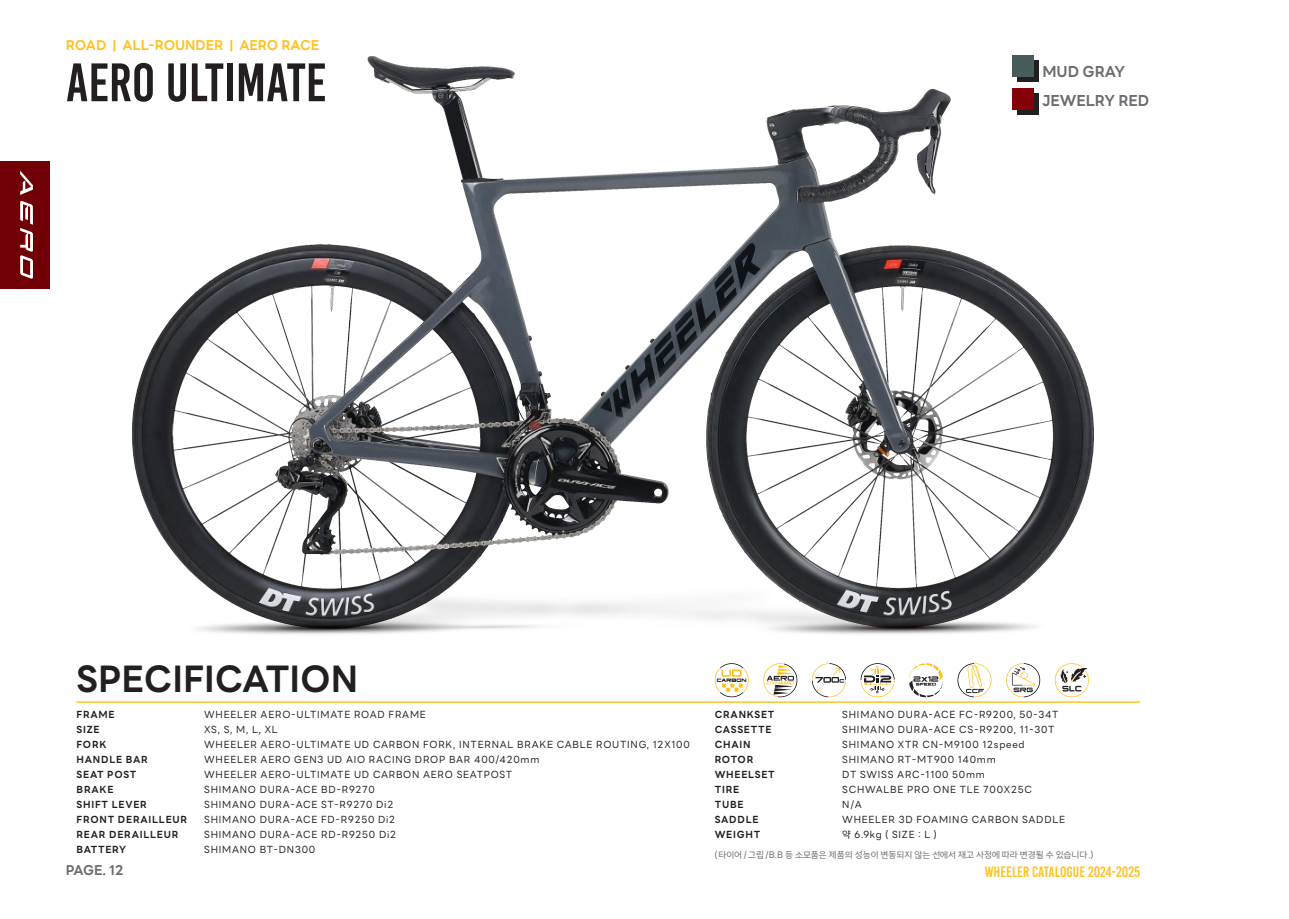
<style>
.page{position:relative;width:1289px;height:919px;background:#fff}
.page>*{position:absolute;margin:0;border:0;box-sizing:border-box;transform-origin:0 0}
.t1{font:54px "Bebas Kai";color:#231f20}
.t2{font:700 36px "LINE Seed Sans KR";color:#231f20}
.t3{font:15px "Bebas Kai";color:#fec221}
.t4{font:700 15px "LINE Seed Sans KR";color:#6c6d70}
.t5{font:700 13.5px "LINE Seed Sans KR";color:#fec221}
.t6{font:700 13.5px "LINE Seed Sans KR";letter-spacing:-.02em;color:#6c6d70}
.t7{font:9.75px "LINE Seed Sans KR";letter-spacing:.08em;color:#231f20}
.t8{font:700 9.75px "LINE Seed Sans KR";letter-spacing:.08em;color:#231f20}
.t9{font:9px "LINE Seed Sans KR";color:#6c6d70}
</style>
<div class="page">
<img style="left:131px;top:55px;width:963px;height:579px">
<hr style="left:77px;top:701px;width:1063px;height:1px;background:#fec221">
<div style="left:1017px;top:61px;width:22px;height:21px;background:#231f20"></div>
<svg style="left:1017px;top:94px;width:22px;height:21px"></svg>
<div style="left:1012px;top:88px;width:21px;height:21px;background:#840109"></div>
<div style="left:1012px;top:55px;width:21px;height:22px;background:#465d5c"></div>
<svg style="left:714px;top:663px;width:35px;height:35px"></svg>
<svg style="left:812px;top:663px;width:34px;height:34px"></svg>
<svg style="left:957px;top:663px;width:34px;height:34px"></svg>
<svg style="left:1006px;top:663px;width:34px;height:34px"></svg>
<svg style="left:763px;top:663px;width:35px;height:35px"></svg>
<svg style="left:860px;top:663px;width:34px;height:34px"></svg>
<svg style="left:909px;top:663px;width:33px;height:34px"></svg>
<svg style="left:1054px;top:663px;width:34px;height:34px"></svg>
<div style="left:0;top:161px;width:50px;height:127px;background:#700005"></div>
<svg style="left:20px;top:171px;width:13px;height:24px"></svg>
<svg style="left:20px;top:201px;width:13px;height:77px"></svg>
<p class="t5" style="left:66px;top:38px;width:255px">ROAD | ALL-ROUNDER | AERO RACE</p>
<p class="t1" style="left:66px;top:53px;width:262px">AERO ULTIMATE</p>
<p class="t4" style="left:1042px;top:64px;width:84px">MUD GRAY</p>
<p class="t4" style="left:1042px;top:93px;width:108px">JEWELRY RED</p>
<p class="t2" style="left:77px;top:662px;width:283px">SPECIFICATION</p>
<p class="t8" style="left:77px;top:709px;width:40px">FRAME</p>
<p class="t8" style="left:77px;top:724px;width:25px">SIZE</p>
<p class="t8" style="left:77px;top:739px;width:31px">FORK</p>
<p class="t8" style="left:77px;top:754px;width:73px">HANDLE BAR</p>
<p class="t8" style="left:77px;top:769px;width:61px">SEAT POST</p>
<p class="t8" style="left:77px;top:784px;width:38px">BRAKE</p>
<p class="t8" style="left:77px;top:799px;width:72px">SHIFT LEVER</p>
<p class="t8" style="left:77px;top:814px;width:112px">FRONT DERAILLEUR</p>
<p class="t8" style="left:77px;top:829px;width:103px">REAR DERAILLEUR</p>
<p class="t8" style="left:77px;top:844px;width:51px">BATTERY</p>
<p class="t7" style="left:204px;top:709px;width:223px">WHEELER AERO-ULTIMATE ROAD FRAME</p>
<p class="t7" style="left:204px;top:724px;width:75px">XS, S, M, L, XL</p>
<p class="t7" style="left:204px;top:739px;width:487px">WHEELER AERO-ULTIMATE UD CARBON FORK, INTERNAL BRAKE CABLE ROUTING, 12X100</p>
<p class="t7" style="left:204px;top:754px;width:336px">WHEELER AERO GEN3 UD AIO RACING DROP BAR 400/420mm</p>
<p class="t7" style="left:204px;top:769px;width:309px">WHEELER AERO-ULTIMATE UD CARBON AERO SEATPOST</p>
<p class="t7" style="left:204px;top:784px;width:172px">SHIMANO DURA-ACE BD-R9270</p>
<p class="t7" style="left:204px;top:799px;width:190px">SHIMANO DURA-ACE ST-R9270 Di2</p>
<p class="t7" style="left:204px;top:814px;width:192px">SHIMANO DURA-ACE FD-R9250 Di2</p>
<p class="t7" style="left:204px;top:829px;width:193px">SHIMANO DURA-ACE RD-R9250 Di2</p>
<p class="t7" style="left:204px;top:844px;width:113px">SHIMANO BT-DN300</p>
<p class="t8" style="left:714px;top:709px;width:61px">CRANKSET</p>
<p class="t8" style="left:714px;top:724px;width:58px">CASSETTE</p>
<p class="t8" style="left:714px;top:739px;width:38px">CHAIN</p>
<p class="t8" style="left:714px;top:754px;width:40px">ROTOR</p>
<p class="t8" style="left:714px;top:769px;width:62px">WHEELSET</p>
<p class="t8" style="left:714px;top:784px;width:26px">TIRE</p>
<p class="t8" style="left:714px;top:799px;width:30px">TUBE</p>
<p class="t8" style="left:714px;top:814px;width:45px">SADDLE</p>
<p class="t8" style="left:714px;top:829px;width:47px">WEIGHT</p>
<p class="t7" style="left:842px;top:709px;width:218px">SHIMANO DURA-ACE FC-R9200, 50-34T</p>
<p class="t7" style="left:842px;top:724px;width:214px">SHIMANO DURA-ACE CS-R9200, 11-30T</p>
<p class="t7" style="left:842px;top:739px;width:184px">SHIMANO XTR CN-M9100 12speed</p>
<p class="t7" style="left:842px;top:754px;width:155px">SHIMANO RT-MT900 140mm</p>
<p class="t7" style="left:842px;top:769px;width:144px">DT SWISS ARC-1100 50mm</p>
<p class="t7" style="left:842px;top:784px;width:191px">SCHWALBE PRO ONE TLE 700X25C</p>
<p class="t7" style="left:842px;top:799px;width:21px">N/A</p>
<p class="t7" style="left:842px;top:814px;width:224px">WHEELER 3D FOAMING CARBON SADDLE</p>
<p class="t7" style="left:842px;top:829px;width:96px">약 6.9kg ( SIZE : L )</p>
<p class="t9" style="left:714px;top:850px;width:380px">( 타이어 / 그립 /B.B 등 소모품은 제품의 성능이 변동되지 않는 선에서 재고 사정에 따라 변경될 수 있습니다 .)</p>
<p class="t6" style="left:66px;top:863px;width:59px">PAGE. 12</p>
<p class="t3" style="left:984px;top:863px;width:157px">WHEELER CATALOGUE 2024-2025</p>
</div>
